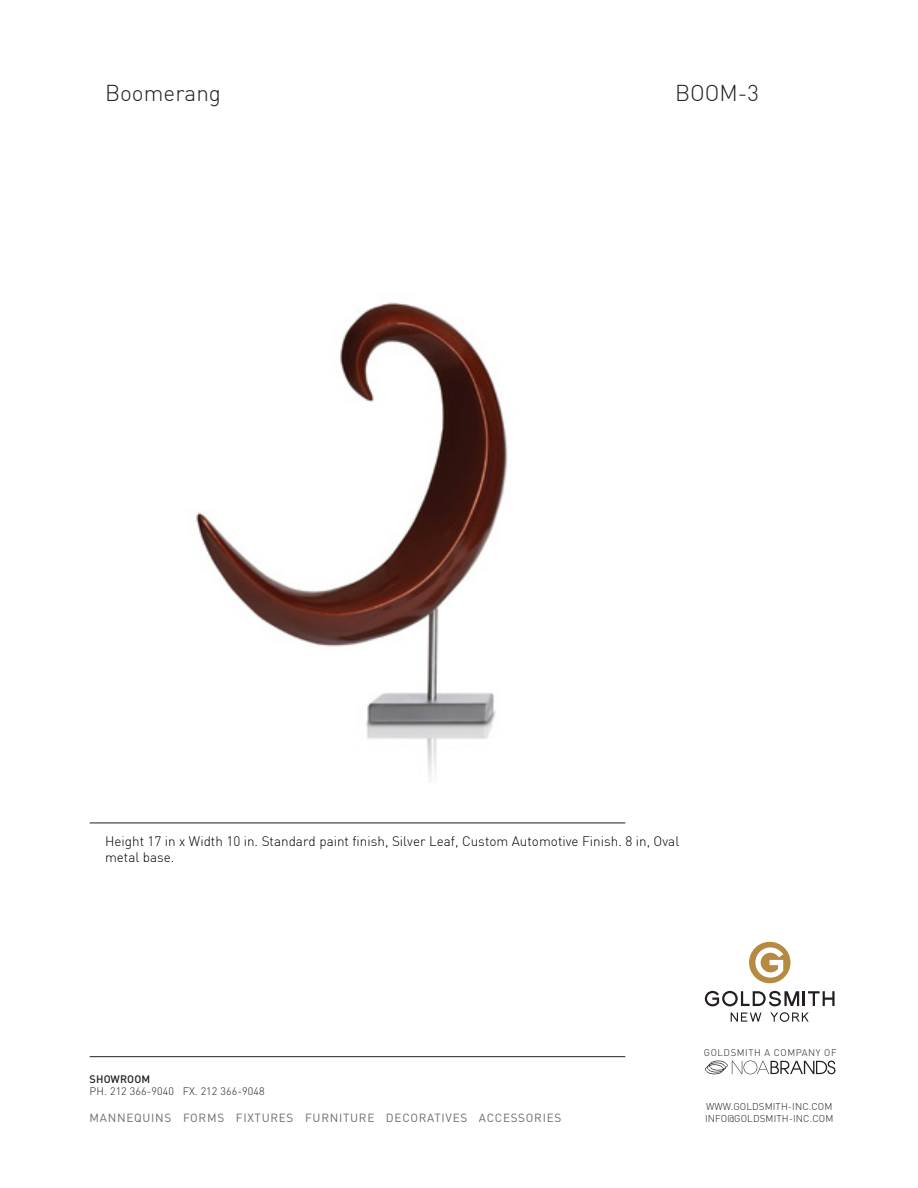
<style>
.page{position:relative;width:918px;height:1188px;background:#fff}
.page>*{position:absolute;margin:0;border:0;box-sizing:border-box;transform-origin:0 0}
.t1{font:300 22.5px "DIN Pro";color:#231f20}
.t2{font:300 13.5px/16.2px "DIN Pro";color:#000}
.t3{font:11.7px "DIN";letter-spacing:.06em;color:#6c6d70}
.t4{font:300 10.8px "DIN";letter-spacing:.01em;color:#231f20}
.t5{font:500 10.8px "DIN";letter-spacing:.01em;color:#231f20}
.t6{font:300 9.75px "DIN";letter-spacing:.01em;color:#231f20}
.t7{font:300 9.6px "DIN";letter-spacing:.06em;color:#231f20}
</style>
<div class="page">
<hr style="left:90px;top:823px;width:535px;height:1px;background:#231f20">
<hr style="left:90px;top:1056px;width:535px;height:1px;background:#231f20">
<div style="left:749px;top:942px;width:42px;height:41px;background:#b68b41;border-radius:50%"></div>
<svg style="left:705px;top:991px;width:130px;height:15px"></svg>
<svg style="left:731px;top:1013px;width:30px;height:9px"></svg>
<svg style="left:770px;top:1012px;width:39px;height:10px"></svg>
<svg style="left:755px;top:947px;width:28px;height:31px"></svg>
<svg style="left:705px;top:1061px;width:130px;height:13px"></svg>
<img style="left:196px;top:302px;width:312px;height:477px">
<h1 class="t1" style="left:105px;top:83px;width:118px">Boomerang</h1>
<h1 class="t1" style="left:675px;top:83px;width:86px">BOOM-3</h1>
<p class="t2" style="left:105px;top:834px;width:576px">Height 17 in x Width 10 in. Standard paint finish, Silver Leaf, Custom Automotive Finish. 8 in, Oval metal base.</p>
<p class="t5" style="left:90px;top:1072px;width:62px">SHOWROOM</p>
<p class="t4" style="left:90px;top:1085px;width:177px">PH. 212 366-9040 FX. 212 366-9048</p>
<p class="t3" style="left:90px;top:1110px;width:473px">MANNEQUINS FORMS FIXTURES FURNITURE DECORATIVES ACCESSORIES</p>
<p class="t7" style="left:704px;top:1047px;width:134px">GOLDSMITH A COMPANY OF</p>
<p class="t6" style="left:706px;top:1100px;width:128px">WWW.GOLDSMITH-INC.COM</p>
<p class="t6" style="left:705px;top:1112px;width:130px">INFO@GOLDSMITH-INC.COM</p>
</div>
